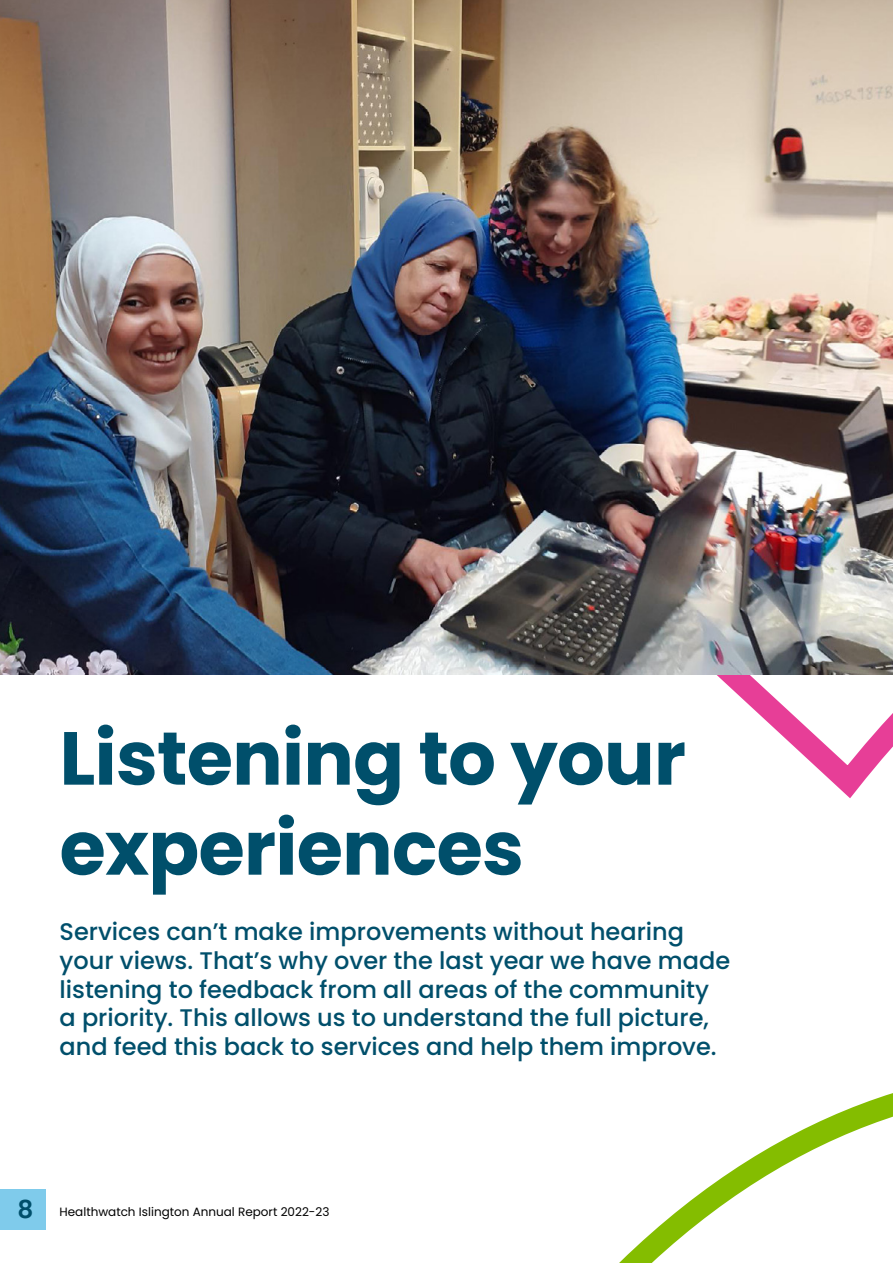
<style>
.page{position:relative;width:893px;height:1263px;background:#fff}
.page>*{position:absolute;margin:0;border:0;box-sizing:border-box;transform-origin:0 0}
.t1{font:700 75px/90px "Poppins";letter-spacing:-.01em;color:#004f6b}
.t2{font:500 24px/28.8px "Poppins";color:#004f6b}
.t3{font:12px "Poppins";color:#000}
.s1{font-weight:600;font-size:24.9px;color:#004f6b}
</style>
<div class="page">
<div style="left:0;top:1189px;width:45px;height:40px;background:#7fcbeb"></div>
<svg style="left:636px;top:674px;width:257px;height:125px"></svg>
<svg style="left:619px;top:1093px;width:274px;height:170px"></svg>
<img style="left:0;top:0;width:893px;height:674px">
<h1 class="t1" style="left:60px;top:714px;width:628px">Listening to your experiences</h1>
<p class="t2" style="left:60px;top:917px;width:672px">Services can’t make improvements without hearing your views. That’s why over the last year we have made listening to feedback from all areas of the community a priority. This allows us to understand the full picture, and feed this back to services and help them improve.</p>
<p class="t3" style="left:17px;top:1205px;width:314px"><span class="s1">8</span> Healthwatch Islington Annual Report 2022-23</p>
</div>
